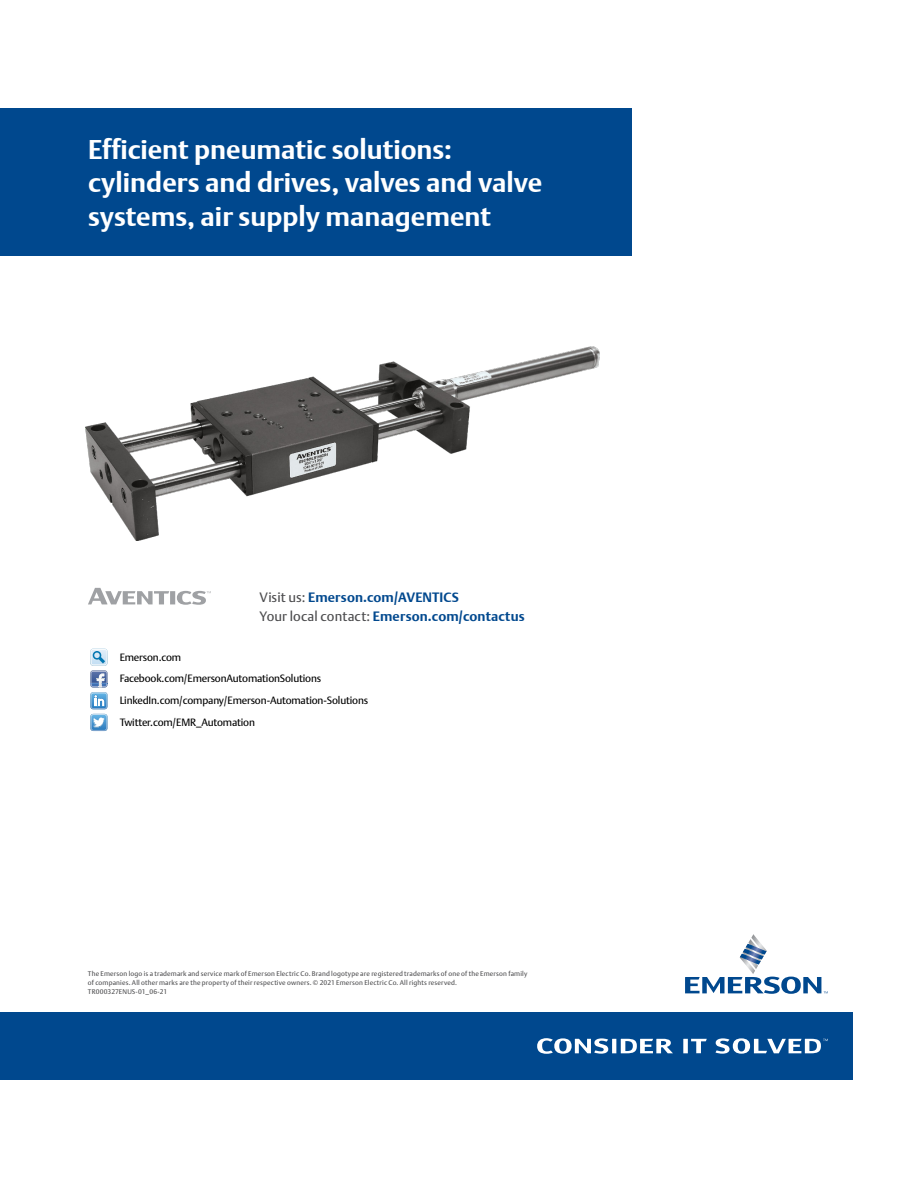
<style>
.page{position:relative;width:918px;height:1188px;background:#fff}
.page>*{position:absolute;margin:0;border:0;box-sizing:border-box;transform-origin:0 0}
.t1{font:700 27px/33.8px "DTL Argo T";color:#fff}
.t2{font:700 13.5px/19.5px "DTL Argo T";letter-spacing:.01em;color:#00488e}
.t3{font:10.5px/21.8px "DTL Argo T";letter-spacing:-.015em;color:#000}
.t4{font:6.75px/9px "DTL Argo T";letter-spacing:.025em;color:#4d4d4f}
.s1{font-weight:400;color:#4d4d4f}
</style>
<div class="page">
<div style="left:0;top:108px;width:632px;height:148px;background:#00488e"></div>
<div style="left:0;top:1012px;width:852px;height:68px;background:#00488e"></div>
<svg style="left:685px;top:934px;width:143px;height:60px"></svg>
<svg style="left:683px;top:1039px;width:24px;height:14px"></svg>
<svg style="left:537px;top:1038px;width:136px;height:16px"></svg>
<svg style="left:715px;top:1038px;width:113px;height:16px"></svg>
<svg style="left:90px;top:649px;width:18px;height:82px"></svg>
<img style="left:86px;top:347px;width:513px;height:193px">
<svg style="left:88px;top:588px;width:123px;height:17px"></svg>
<h1 class="t1" style="left:88px;top:132px;width:456px">Efficient pneumatic solutions: cylinders and drives, valves and valve systems, air supply management</h1>
<h2 class="t2" style="left:260px;top:587px;width:267px"><span class="s1">Visit us:</span> Emerson.com/AVENTICS<br><span class="s1">Your local contact:</span> Emerson.com/contactus</h2>
<h3 class="t3" style="left:120px;top:646px;width:250px">Emerson.com Facebook.com/EmersonAutomationSolutions LinkedIn.com/company/Emerson-Automation-Solutions Twitter.com/EMR_Automation</h3>
<p class="t4" style="left:88px;top:969px;width:441px">The Emerson logo is a trademark and service mark of Emerson Electric Co. Brand logotype are registered trademarks of one of the Emerson family of companies. All other marks are the property of their respective owners. © 2021 Emerson Electric Co. All rights reserved.<br>TR000327ENUS-01_06-21</p>
</div>
